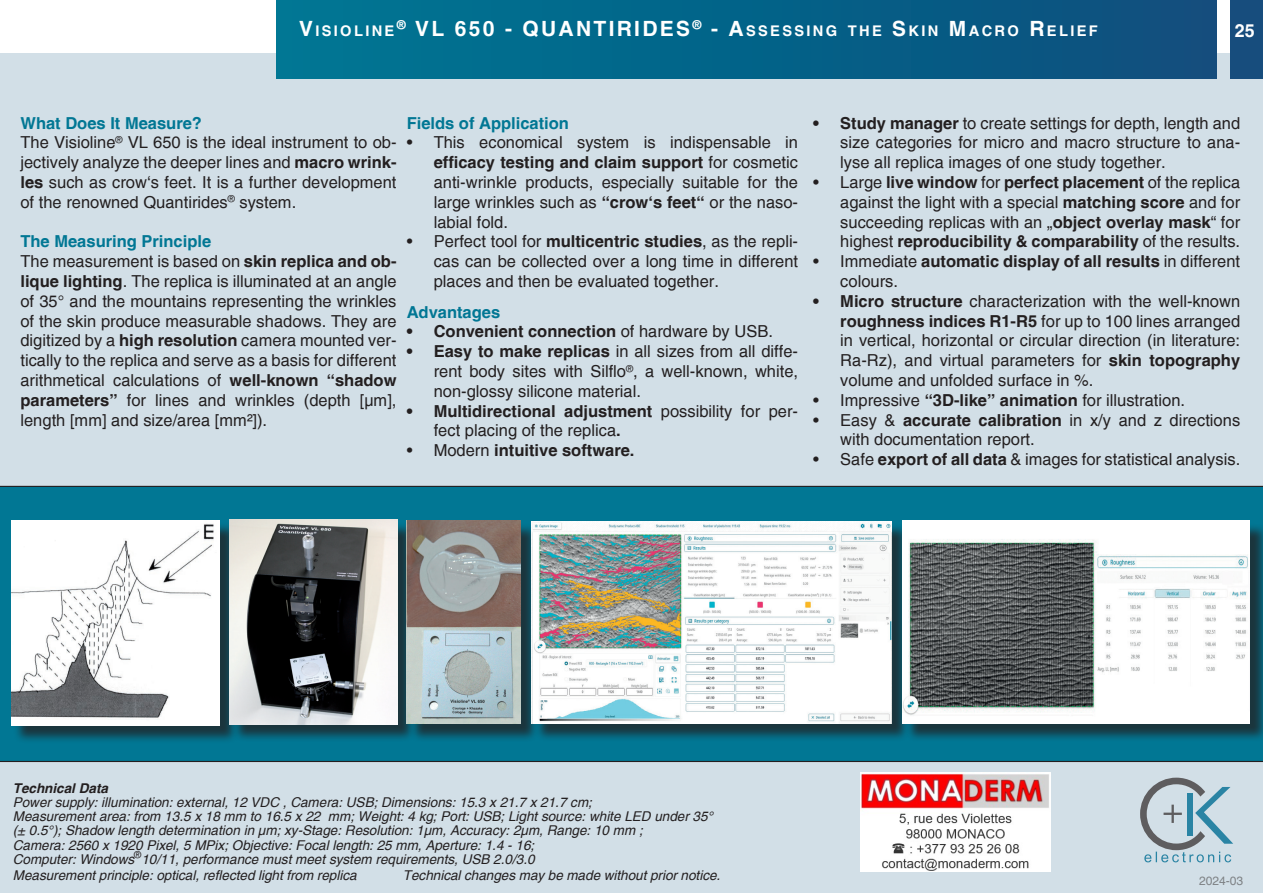
<style>
.page{position:relative;width:1263px;height:893px;background:#fff}
.page>*{position:absolute;margin:0;border:0;box-sizing:border-box;transform-origin:0 0}
.t1{font:700 18px "Helvetica";color:#fff}
.t2{font:16.5px/19.8px "Helvetica";color:#231f20;text-align:justify}
.t3{font:700 16.5px "Helvetica";color:#231f20}
.t4{font:700 16.5px "Helvetica";color:#017794}
.t5{font:700 14.7px "Helvetica";letter-spacing:.155em;color:#fff}
.t6{font:italic 13.5px/14.2px "Helvetica";color:#231f20}
.t7{font:italic 700 13.5px "Helvetica";color:#231f20}
.t8{font:12px "Helvetica";color:#7d8184}
.s1{font-size:21px}
.s2{font-weight:700;color:#017794}
.s3{font-weight:700}
.s4{font-weight:400}
</style>
<div class="page">
<div style="left:0;top:53px;width:1263px;height:840px;background:#d2dfe7"></div>
<div style="left:276px;top:0;width:940px;height:79px;background:linear-gradient(to right,#007794,#0e4e7d)"></div>
<div style="left:1230px;top:0;width:33px;height:79px;background:#174d7d"></div>
<div style="left:0;top:486px;width:1263px;height:276px;background:#017794"></div>
<svg style="left:1140px;top:778px;width:93px;height:84px"></svg>
<div style="left:13px;top:522px;width:225px;height:222px;background:#231f20;opacity:.75"></div>
<img style="left:11px;top:520px;width:209px;height:205px">
<div style="left:232px;top:522px;width:184px;height:221px;background:#231f20;opacity:.75"></div>
<img style="left:229px;top:519px;width:168px;height:205px">
<div style="left:409px;top:523px;width:131px;height:219px;background:#231f20;opacity:.75"></div>
<img style="left:407px;top:521px;width:114px;height:202px">
<div style="left:534px;top:523px;width:376px;height:219px;background:#231f20;opacity:.75"></div>
<img style="left:531px;top:521px;width:360px;height:202px">
<div style="left:905px;top:523px;width:358px;height:219px;background:#231f20;opacity:.75"></div>
<img style="left:902px;top:520px;width:348px;height:204px">
<img style="left:861px;top:773px;width:189px;height:99px">
<p class="t5" style="left:299px;top:22px;width:800px"><span class="s1">V</span>ISIOLINE<sup>®</sup> <span class="s1">VL 650 - QUANTIRIDES</span> <sup>®</sup> <span class="s1">- A</span>SSESSING THE <span class="s1">S</span> KIN <span class="s1">M</span>ACRO <span class="s1">R</span>ELIEF</p>
<p class="t1" style="left:1235px;top:19px;width:22px">25</p>
<p class="t2" style="left:20px;top:113px;width:378px;text-align:left"><span class="s2">What Does It Measure?<br></span>The Visioline<sup>®</sup> VL 650 is the ideal instrument to ob&shy;jectively analyze the deeper lines and <span class="s3">macro wrink&shy;les</span> such as crow‘s feet. It is a further development of the renowned Quantirides<sup>®</sup> system.</p>
<p class="t2" style="left:20px;top:232px;width:378px;text-align:left"><span class="s2">The Measuring Principle<br></span>The measurement is based on <span class="s3">skin replica and ob&shy;lique lighting</span>. The replica is illuminated at an angle of 35° and the mountains representing the wrinkles of the skin produce measurable shadows. They are digitized by a <span class="s3">high resolution</span> camera mounted ver&shy;tically to the replica and serve as a basis for different arithmetical calculations of <span class="s3">well-known “shadow parameters”</span> for lines and wrinkles (depth [µm], length [mm] and size/area [mm²]).</p>
<p class="t4" style="left:407px;top:113px;width:164px">Fields of Application</p>
<p class="t2" style="left:434px;top:133px;width:366px;text-indent:-27px">• This economical system is indispensable in <span class="s3">efficacy testing and claim support</span> for cosmetic anti-wrinkle products, especially suitable for the large wrinkles such as <span class="s3">“crow‘s feet“</span> or the naso&shy;labial fold.</p>
<p class="t2" style="left:434px;top:232px;width:366px;text-indent:-27px">• Perfect tool for <span class="s3">multicentric studies</span>, as the repli&shy;cas can be collected over a long time in different places and then be evaluated together.</p>
<p class="t4" style="left:407px;top:302px;width:95px">Advantages</p>
<p class="t3" style="left:407px;top:322px;width:368px">• Convenient connection <span class="s4">of hardware by USB.</span></p>
<p class="t2" style="left:434px;top:342px;width:366px;text-indent:-27px"><span class="s3">• Easy to make replicas</span> in all sizes from all diffe&shy;rent body sites with Silflo<sup>®</sup>, a well-known, white, non-glossy silicone material.</p>
<p class="t2" style="left:434px;top:401px;width:366px;text-indent:-27px"><span class="s3">• Multidirectional adjustment</span> possibility for per&shy;fect placing of the replica<span class="s3">.</span></p>
<p class="t3" style="left:407px;top:440px;width:229px"><span class="s4">• Modern</span> intuitive software.</p>
<p class="t2" style="left:840px;top:113px;width:401px;text-indent:-27px"><span class="s3">• Study manager</span> to create settings for depth, length and size categories for micro and macro structure to ana&shy;lyse all replica images of one study together.</p>
<p class="t2" style="left:840px;top:172px;width:401px;text-indent:-27px">• Large <span class="s3">live window</span> for <span class="s3">perfect placement</span> of the replica against the light with a special <span class="s3">matching score</span> and for succeeding replicas with an „<span class="s3">object overlay mask</span>“ for highest <span class="s3">reproducibility &amp; comparability</span> of the results.</p>
<p class="t2" style="left:840px;top:252px;width:401px;text-indent:-27px">• Immediate <span class="s3">automatic display of all results</span> in different colours.</p>
<p class="t2" style="left:840px;top:291px;width:401px;text-indent:-27px"><span class="s3">• Micro structure</span> characterization with the well-known <span class="s3">roughness indices R1-R5</span> for up to 100 lines arranged in vertical, horizontal or circular direction (in literature:<br>Ra-Rz), and virtual parameters for <span class="s3">skin topography </span>volume and unfolded surface in %.</p>
<p class="t2" style="left:813px;top:390px;width:373px">• Impressive <span class="s3">“3D-like” animation</span> for illustration.</p>
<p class="t2" style="left:840px;top:410px;width:401px;text-indent:-27px">• Easy &amp; <span class="s3">accurate calibration</span> in x/y and z directions with documentation report.</p>
<p class="t2" style="left:813px;top:450px;width:428px">• Safe <span class="s3">export of all data</span> &amp; images for statistical analysis.</p>
<p class="t7" style="left:13px;top:780px;width:97px">Technical Data</p>
<p class="t6" style="left:13px;top:795px;width:702px">Power supply: illumination: external, 12 VDC , Camera: USB; Dimensions: 15.3 x 21.7 x 21.7 cm;<br>Measurement area: from 13.5 x 18 mm to 16.5 x 22 mm; Weight: 4 kg; Port: USB; Light source: white LED under 35° (± 0.5°); Shadow length determination in µm; xy-Stage: Resolution: 1µm, Accuracy: 2µm, Range: 10 mm ;<br>Camera: 2560 x 1920 Pixel, 5 MPix; Objective: Focal length: 25 mm, Aperture: 1.4 - 16;<br>Computer: Windows<sup>®</sup>10/11, performance must meet system requirements, USB 2.0/3.0</p>
<p class="t6" style="left:13px;top:868px;width:345px">Measurement principle: optical, reflected light from replica</p>
<p class="t6" style="left:403px;top:868px;width:319px">Technical changes may be made without prior notice.</p>
<p class="t8" style="left:1199px;top:873px;width:46px">2024-03</p>
</div>
